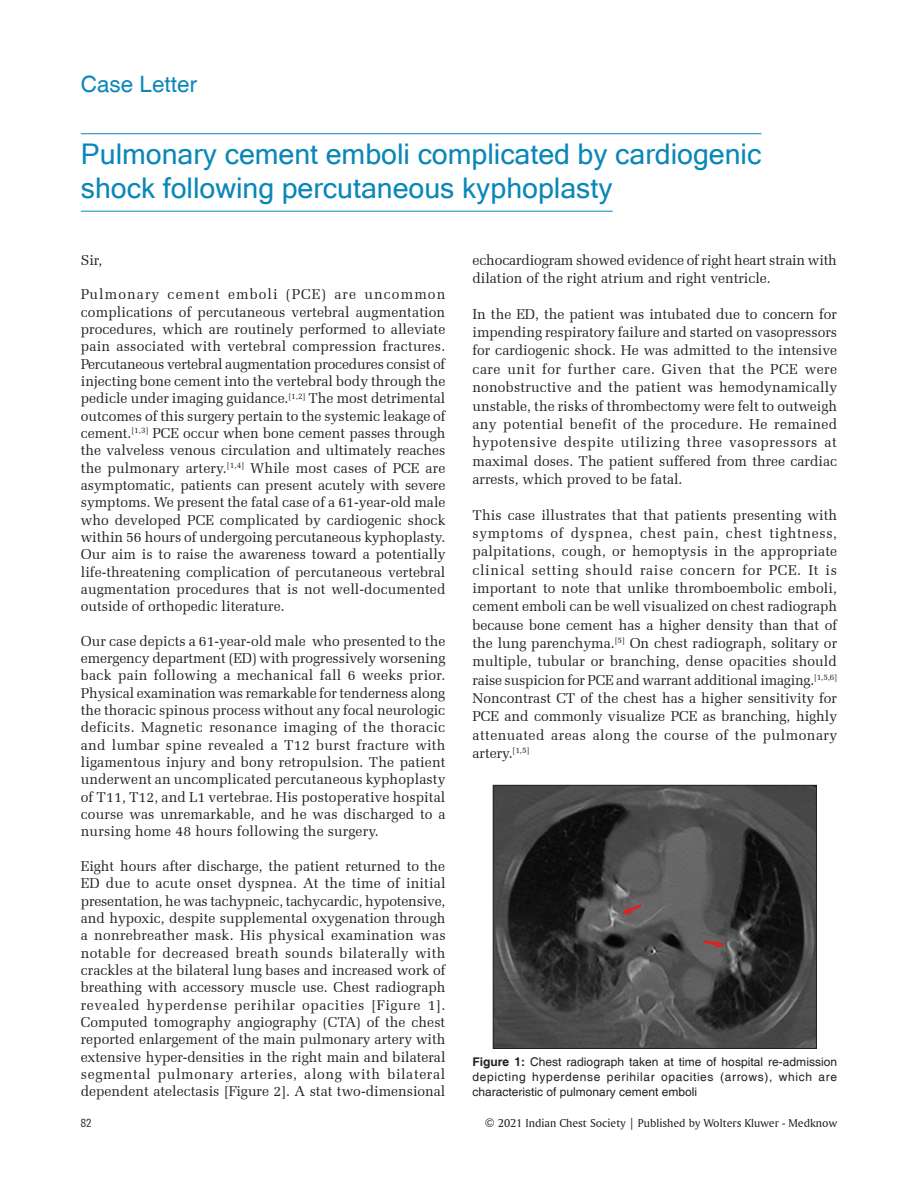
<style>
.page{position:relative;width:918px;height:1188px;background:#fff}
.page>*{position:absolute;margin:0;border:0;box-sizing:border-box;transform-origin:0 0}
.AT{font:28.5px/34.2px "Microsoft Sans Serif";color:#0a87b8}
.AH{font:22.5px "Helvetica";color:#0a87b8}
.TX{font:14.25px/17.2px "Zapf Elliptical 711 BT";color:#231f20;text-align:justify}
.FGC{font:12px/15px "Helvetica";color:#231f20;text-align:justify}
.t1{font:12px "Amerigo BT Roman A";color:#231f20}
.t2{font:12px "Bell Centennial BT Address";color:#231f20}
.s1{font-weight:700}
</style>
<div class="page">
<hr style="left:81px;top:133px;width:680px;height:1px;background:#0a87b8">
<hr style="left:81px;top:211px;width:532px;height:1px;background:#0a87b8">
<img style="left:495px;top:787px;width:320px;height:260px">
<div style="left:493px;top:785px;width:324px;height:264px;border:1px solid #231f20"></div>
<p class="AH" style="left:81px;top:71px;width:118px">Case Letter</p>
<p class="AT" style="left:81px;top:136px;width:682px">Pulmonary cement emboli complicated by cardiogenic shock following percutaneous kyphoplasty</p>
<p class="TX" style="left:81px;top:251px;width:23px">Sir,</p>
<p class="TX" style="left:81px;top:286px;width:366px">Pulmonary cement emboli (PCE) are uncommon complications of percutaneous vertebral augmentation procedures, which are routinely performed to alleviate pain associated with vertebral compression fractures.<br>Percutaneous vertebral augmentation procedures consist of injecting bone cement into the vertebral body through the pedicle under imaging guidance.<sup>[1,2]</sup> The most detrimental outcomes of this surgery pertain to the systemic leakage of cement.<sup>[1,3]</sup> PCE occur when bone cement passes through the valveless venous circulation and ultimately reaches the pulmonary artery.<sup>[1,4]</sup> While most cases of PCE are asymptomatic, patients can present acutely with severe symptoms. We present the fatal case of a 61‑year‑old male who developed PCE complicated by cardiogenic shock within 56 hours of undergoing percutaneous kyphoplasty.<br>Our aim is to raise the awareness toward a potentially life‑threatening complication of percutaneous vertebral augmentation procedures that is not well‑documented outside of orthopedic literature.</p>
<p class="TX" style="left:81px;top:632px;width:366px">Our case depicts a 61‑year‑old male who presented to the emergency department (ED) with progressively worsening back pain following a mechanical fall 6 weeks prior.<br>Physical examination was remarkable for tenderness along the thoracic spinous process without any focal neurologic deficits. Magnetic resonance imaging of the thoracic and lumbar spine revealed a T12 burst fracture with ligamentous injury and bony retropulsion. The patient underwent an uncomplicated percutaneous kyphoplasty of T11, T12, and L1 vertebrae. His postoperative hospital course was unremarkable, and he was discharged to a nursing home 48 hours following the surgery.</p>
<p class="TX" style="left:81px;top:857px;width:366px">Eight hours after discharge, the patient returned to the ED due to acute onset dyspnea. At the time of initial presentation, he was tachypneic, tachycardic, hypotensive, and hypoxic, despite supplemental oxygenation through a nonrebreather mask. His physical examination was notable for decreased breath sounds bilaterally with crackles at the bilateral lung bases and increased work of breathing with accessory muscle use. Chest radiograph revealed hyperdense perihilar opacities [Figure 1].<br>Computed tomography angiography (CTA) of the chest reported enlargement of the main pulmonary artery with extensive hyper‑densities in the right main and bilateral segmental pulmonary arteries, along with bilateral dependent atelectasis [Figure 2]. A stat two‑dimensional</p>
<p class="TX" style="left:473px;top:251px;width:366px;line-height:18.3px">echocardiogram showed evidence of right heart strain with dilation of the right atrium and right ventricle.</p>
<p class="TX" style="left:473px;top:305px;width:366px;line-height:18.3px">In the ED, the patient was intubated due to concern for impending respiratory failure and started on vasopressors for cardiogenic shock. He was admitted to the intensive care unit for further care. Given that the PCE were nonobstructive and the patient was hemodynamically unstable, the risks of thrombectomy were felt to outweigh any potential benefit of the procedure. He remained hypotensive despite utilizing three vasopressors at maximal doses. The patient suffered from three cardiac arrests, which proved to be fatal.</p>
<p class="TX" style="left:473px;top:505px;width:366px;line-height:18.3px">This case illustrates that that patients presenting with symptoms of dyspnea, chest pain, chest tightness, palpitations, cough, or hemoptysis in the appropriate clinical setting should raise concern for PCE. It is important to note that unlike thromboembolic emboli, cement emboli can be well visualized on chest radiograph because bone cement has a higher density than that of the lung parenchyma.<sup>[5]</sup> On chest radiograph, solitary or multiple, tubular or branching, dense opacities should raise suspicion for PCE and warrant additional imaging.<sup>[1,5,6] </sup>Noncontrast CT of the chest has a higher sensitivity for PCE and commonly visualize PCE as branching, highly attenuated areas along the course of the pulmonary artery.<sup>[1,5]</sup></p>
<p class="FGC" style="left:473px;top:1055px;width:366px"><span class="s1">Figure 1:</span> Chest radiograph taken at time of hospital re‑admission depicting hyperdense perihilar opacities (arrows), which are characteristic of pulmonary cement emboli</p>
<p class="t2" style="left:81px;top:1116px;width:12px">82</p>
<p class="t1" style="left:485px;top:1116px;width:354px">© 2021 Indian Chest Society | Published by Wolters Kluwer - Medknow</p>
</div>
